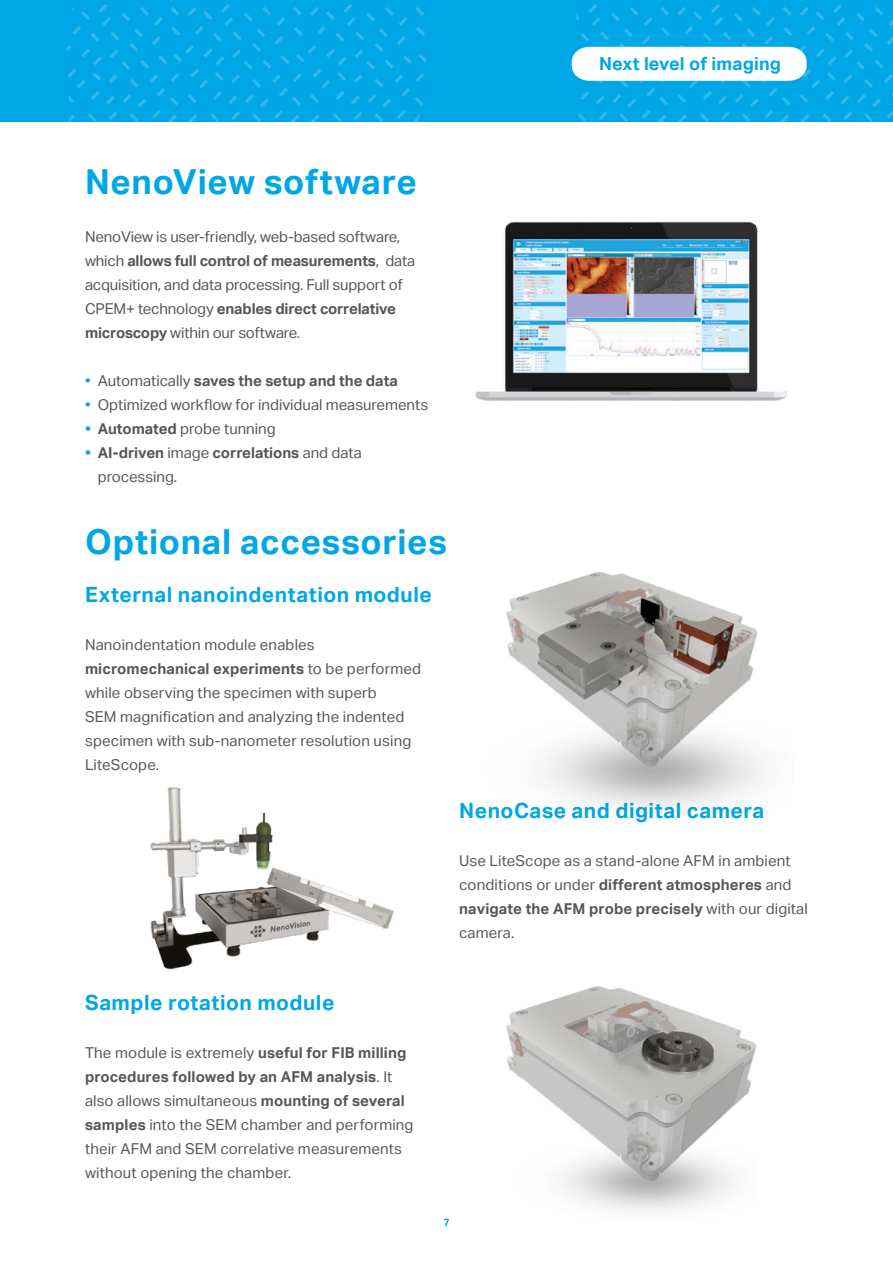
<style>
.page{position:relative;width:893px;height:1263px;background:#fff}
.page>*{position:absolute;margin:0;border:0;box-sizing:border-box;transform-origin:0 0}
.t1{font:700 34.5px "Aktiv Grotesk";letter-spacing:.02em;color:#00a7e7}
.t2{font:700 21px "Aktiv Grotesk";letter-spacing:.025em;color:#00a7e7}
.t3{font:700 18px "Aktiv Grotesk";letter-spacing:.01em;color:#00a7e7}
.t4{font:15px/24px "Aktiv Grotesk";letter-spacing:.01em;color:#575756}
.t5{font:15px/24px "Aktiv Grotesk";letter-spacing:-.01em;color:#575756}
.t6{font:700 15px "Aktiv Grotesk";color:#575756}
.t7{font:700 10.5px "Aktiv Grotesk";color:#00a7e7}
.s1{font-weight:700}
.s2{font-weight:400;color:#00a7e7}
.s3{font-weight:400}
.s4{color:#00a7e7}
.s5{font-weight:700;color:#00a7e7}
</style>
<div class="page">
<img style="left:475px;top:221px;width:312px;height:180px">
<img style="left:506px;top:571px;width:258px;height:238px">
<img style="left:506px;top:986px;width:251px;height:225px">
<img style="left:150px;top:787px;width:244px;height:183px">
<div style="left:0;top:0;width:893px;height:122px;background:#00a7e7"></div>
<svg style="left:66px;top:0;width:361px;height:122px"></svg>
<svg style="left:572px;top:0;width:321px;height:122px"></svg>
<p class="t3" style="left:599px;top:57px;width:183px">Next level of imaging</p>
<h1 class="t1" style="left:85px;top:162px;width:333px">NenoView software</h1>
<p class="t5" style="left:85px;top:225px;width:332px">NenoView is user-friendly, web-based software, which <span class="s1">allows full control of measurements</span>, data acquisition, and data processing. Full support of CPEM+ technology <span class="s1">enables direct correlative microscopy</span> within our software.</p>
<p class="t6" style="left:85px;top:375px;width:314px"><span class="s2">•</span> <span class="s3">Automatically</span> saves the setup and the data</p>
<p class="t4" style="left:85px;top:393px;width:345px"><span class="s4">•</span> Optimized workflow for individual measurements</p>
<p class="t4" style="left:85px;top:417px;width:192px"><span class="s5">•</span> <span class="s1">Automated</span> probe tunning</p>
<p class="t4" style="left:98px;top:441px;width:266px;text-indent:-13px"><span class="s5">•</span> <span class="s1">AI-driven</span> image <span class="s1">correlations</span> and data processing.</p>
<h1 class="t1" style="left:85px;top:528px;width:363px">Optional accessories</h1>
<h2 class="t2" style="left:85px;top:586px;width:348px">External nanoindentation module</h2>
<p class="t4" style="left:85px;top:633px;width:338px">Nanoindentation module enables <span class="s1">micromechanical experiments</span> to be performed while observing the specimen with superb<br>SEM magnification and analyzing the indented specimen with sub-nanometer resolution using LiteScope.</p>
<h2 class="t2" style="left:459px;top:802px;width:307px">NenoCase and digital camera</h2>
<p class="t4" style="left:459px;top:849px;width:350px">Use LiteScope as a stand-alone AFM in ambient conditions or under <span class="s1">different atmospheres</span> and <span class="s1">navigate the AFM probe precisely</span> with our digital camera.</p>
<h2 class="t2" style="left:85px;top:994px;width:251px">Sample rotation module</h2>
<p class="t4" style="left:85px;top:1041px;width:330px">The module is extremely <span class="s1">useful for FIB milling procedures followed by an AFM analysis</span>. It also allows simultaneous <span class="s1">mounting of several samples</span> into the SEM chamber and performing their AFM and SEM correlative measurements without opening the chamber.</p>
<p class="t7" style="left:443px;top:1218px;width:8px">7</p>
</div>
